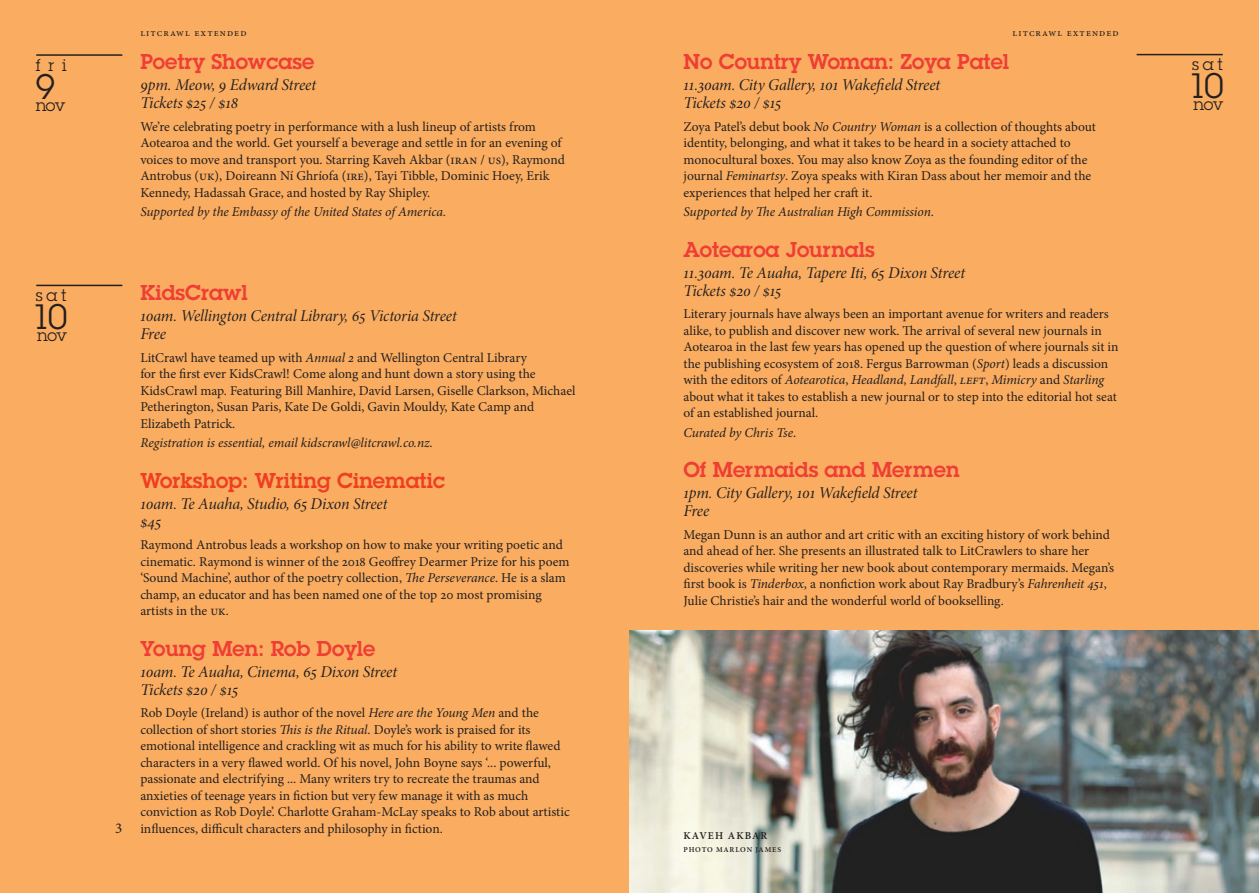
<style>
.page{position:relative;width:1259px;height:893px;background:#fff}
.page>*{position:absolute;margin:0;border:0;box-sizing:border-box;transform-origin:0 0}
.t1{font:600 21px "Lubalin Graph Std";color:#ee3e35}
.t2{font:600 21px "Lubalin Graph Std";color:#ef3e22}
.t3{font:16.5px/18px "Minion Pro It Subh";letter-spacing:-.01em;color:#231f20}
.t4{font:16.5px "Lubalin Graph Std";letter-spacing:.095em;color:#231f20}
.t5{font:15px "Minion Pro";color:#231f20}
.t6{font:13.5px/16.5px "Minion Pro";letter-spacing:-.005em;color:#231f20}
.t7{font:italic 13.5px "Minion Pro";letter-spacing:-.01em;color:#231f20}
.t8{font:10.5px "Minion Pro";letter-spacing:.1em;color:#231f20}
.t9{font:600 10.5px "Minion Pro";color:#231f20}
.t10{font:600 7.5px "Minion Pro";letter-spacing:.105em;color:#231f20}
.s1{font-style:italic}
.s2{font-style:normal}
</style>
<div class="page">
<div style="left:0;top:0;width:629px;height:893px;background:#faad60"></div>
<div style="left:629px;top:0;width:630px;height:893px;background:#faad60"></div>
<img style="left:629px;top:631px;width:630px;height:262px">
<hr style="left:36px;top:285px;width:86px;height:1px;background:#231f20">
<hr style="left:36px;top:54px;width:86px;height:2px;background:#231f20">
<hr style="left:1136px;top:54px;width:86px;height:1px;background:#231f20">
<p class="t4" style="left:36px;top:55px;width:32px">fri</p>
<p class="t4" style="left:35px;top:95px;width:32px"><sup>9</sup>nov</p>
<p class="t4" style="left:36px;top:285px;width:32px">sat</p>
<p class="t4" style="left:31px;top:325px;width:38px"><sup>10</sup>nov</p>
<p class="t5" style="left:115px;top:818px;width:9px">3</p>
<p class="t8" style="left:140px;top:26px;width:108px">LITCRAWL EXTENDED</p>
<p class="t8" style="left:1012px;top:26px;width:108px">LITCRAWL EXTENDED</p>
<h1 class="t1" style="left:140px;top:48px;width:175px">Poetry Showcase</h1>
<p class="t3" style="left:140px;top:76px;width:177px">9pm. Meow, 9 Edward Street<br>Tickets $25 / $18</p>
<p class="t6" style="left:140px;top:118px;width:426px">We’re celebrating poetry in performance with a lush lineup of artists from Aotearoa and the world. Get yourself a beverage and settle in for an evening of voices to move and transport you. Starring Kaveh Akbar (IRAN / US), Raymond Antrobus (UK), Doireann Ní Ghríofa (IRE), Tayi Tibble, Dominic Hoey, Erik Kennedy, Hadassah Grace, and hosted by Ray Shipley.</p>
<p class="t7" style="left:140px;top:203px;width:307px">Supported by the Embassy of the United States of America.</p>
<h1 class="t1" style="left:140px;top:279px;width:109px">KidsCrawl</h1>
<p class="t3" style="left:140px;top:307px;width:318px">10am. Wellington Central Library, 65 Victoria Street<br>Free</p>
<p class="t6" style="left:140px;top:349px;width:436px">LitCrawl have teamed up with <span class="s1">Annual 2</span> and Wellington Central Library<br>for the first ever KidsCrawl! Come along and hunt down a story using the KidsCrawl map. Featuring Bill Manhire, David Larsen, Giselle Clarkson, Michael Petherington, Susan Paris, Kate De Goldi, Gavin Mouldy, Kate Camp and Elizabeth Patrick.</p>
<p class="t7" style="left:140px;top:434px;width:294px">Registration is essential, email kidscrawl@litcrawl.co.nz.</p>
<h1 class="t2" style="left:140px;top:466px;width:306px">Workshop: Writing Cinematic</h1>
<p class="t3" style="left:140px;top:494px;width:249px">10am. Te Auaha, Studio, 65 Dixon Street $45</p>
<p class="t6" style="left:140px;top:537px;width:431px">Raymond Antrobus leads a workshop on how to make your writing poetic and cinematic. Raymond is winner of the 2018 Geoffrey Dearmer Prize for his poem ‘Sound Machine’, author of the poetry collection, <span class="s1">The Perseverance</span>. He is a slam champ, an educator and has been named one of the top 20 most promising artists in the UK.</p>
<h1 class="t1" style="left:140px;top:634px;width:237px">Young Men: Rob Doyle</h1>
<p class="t3" style="left:140px;top:662px;width:258px">10am. Te Auaha, Cinema, 65 Dixon Street<br>Tickets $20 / $15</p>
<p class="t6" style="left:140px;top:705px;width:431px">Rob Doyle (Ireland) is author of the novel <span class="s1">Here are the Young Men</span> and the collection of short stories <span class="s1">This is the Ritual</span>. Doyle’s work is praised for its emotional intelligence and crackling wit as much for his ability to write flawed characters in a very flawed world. Of his novel, John Boyne says ‘... powerful, passionate and electrifying ... Many writers try to recreate the traumas and anxieties of teenage years in fiction but very few manage it with as much conviction as Rob Doyle’. Charlotte Graham-McLay speaks to Rob about artistic influences, difficult characters and philosophy in fiction.</p>
<h1 class="t1" style="left:683px;top:48px;width:327px">No Country Woman: Zoya Patel</h1>
<p class="t3" style="left:683px;top:76px;width:258px">11.30am. City Gallery, 101 Wakefield Street<br>Tickets $20 / $15</p>
<p class="t6" style="left:683px;top:118px;width:414px">Zoya Patel’s debut book <span class="s1">No Country Woman</span> is a collection of thoughts about identity, belonging, and what it takes to be heard in a society attached to monocultural boxes. You may also know Zoya as the founding editor of the journal <span class="s1">Feminartsy</span>. Zoya speaks with Kiran Dass about her memoir and the experiences that helped her craft it.</p>
<p class="t7" style="left:683px;top:203px;width:252px">Supported by The Australian High Commission.</p>
<h1 class="t1" style="left:683px;top:235px;width:193px">Aotearoa Journals</h1>
<p class="t3" style="left:683px;top:263px;width:283px">11.30am. Te Auaha, Tapere Iti, 65 Dixon Street<br>Tickets $20 / $15</p>
<p class="t6" style="left:683px;top:306px;width:436px">Literary journals have always been an important avenue for writers and readers alike, to publish and discover new work. The arrival of several new journals in Aotearoa in the last few years has opened up the question of where journals sit in the publishing ecosystem of 2018. Fergus Barrowman (<span class="s1">Sport</span>) leads a discussion with the editors of <span class="s1">Aotearotica</span>, <span class="s1">Headland</span>, <span class="s1">Landfall</span>, <span class="s1">LEFT</span>, <span class="s1">Mimicry</span> and <span class="s1">Starling </span>about what it takes to establish a new journal or to step into the editorial hot seat of an established journal.</p>
<p class="t7" style="left:683px;top:423px;width:114px">Curated by Chris Tse<span class="s2">.</span></p>
<h1 class="t1" style="left:683px;top:456px;width:277px">Of Mermaids and Mermen</h1>
<p class="t3" style="left:683px;top:484px;width:235px">1pm. City Gallery, 101 Wakefield Street<br>Free</p>
<p class="t6" style="left:683px;top:526px;width:432px">Megan Dunn is an author and art critic with an exciting history of work behind and ahead of her. She presents an illustrated talk to LitCrawlers to share her discoveries while writing her new book about contemporary mermaids. Megan’s first book is <span class="s1">Tinderbox</span>, a nonfiction work about Ray Bradbury’s <span class="s1">Fahrenheit 451</span>, Julie Christie’s hair and the wonderful world of bookselling.</p>
<p class="t9" style="left:683px;top:828px;width:85px">KAVEH AKBAR</p>
<p class="t10" style="left:683px;top:845px;width:99px">PHOTO MARLON JAMES</p>
<p class="t4" style="left:1192px;top:54px;width:32px">sat</p>
<p class="t4" style="left:1187px;top:94px;width:38px"><sup>10</sup>nov</p>
</div>
